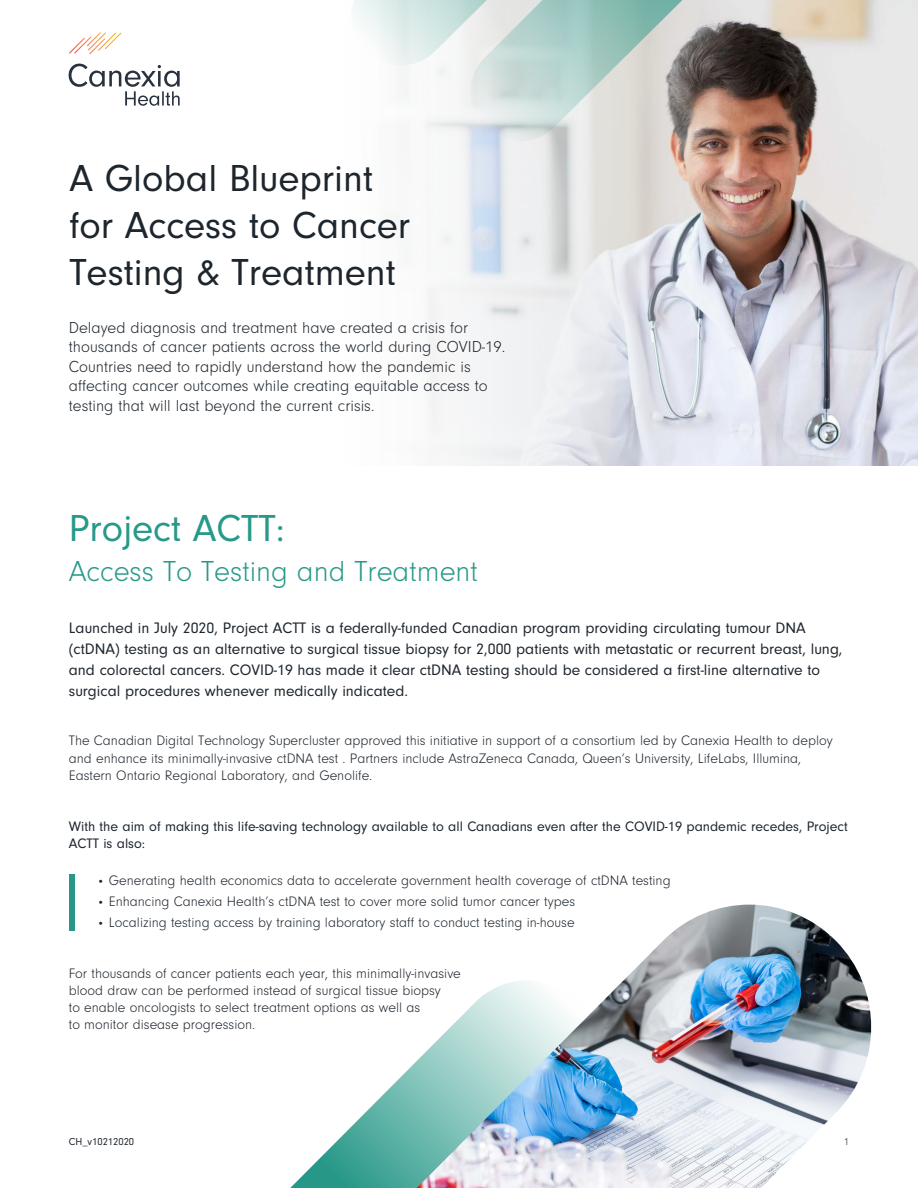
<style>
.page{position:relative;width:918px;height:1188px;background:#fff}
.page>*{position:absolute;margin:0;border:0;box-sizing:border-box;transform-origin:0 0}
.t1{font:39px/46.8px "Neuzeit Gro";color:#1d252d}
.t2{font:39px "Neuzeit Gro";color:#279989}
.t3{font:300 30px "Neuzeit Gro";color:#279989}
.t4{font:300 16.5px/19.5px "Neuzeit Gro";color:#1d252d}
.t5{font:15.75px/21px "Neuzeit Gro";color:#1d252d}
.t6{font:300 14.25px/17.1px "Neuzeit Gro";color:#1d252d}
.t7{font:14.25px/17.1px "Neuzeit Gro";color:#1d252d}
.t8{font:10.5px "Neuzeit Gro";color:#1d252d}
.t9{font:300 10.5px "Neuzeit Gro";color:#1d252d}
.s1{font-family:"Myriad Pro";font-weight:400}
</style>
<div class="page">
<svg style="left:68px;top:0;width:850px;height:465px"></svg>
<svg style="left:348px;top:0;width:334px;height:141px"></svg>
<img style="left:68px;top:372px;width:457px;height:94px">
<img style="left:68px;top:144px;width:529px;height:228px">
<svg style="left:69px;top:64px;width:111px;height:42px"></svg>
<svg style="left:69px;top:32px;width:52px;height:22px"></svg>
<svg style="left:290px;top:1061px;width:127px;height:127px"></svg>
<img style="left:417px;top:905px;width:455px;height:283px">
<div style="left:69px;top:874px;width:5px;height:56px;background:#279888"></div>
<h1 class="t1" style="left:69px;top:156px;width:342px">A Global Blueprint for Access to Cancer<br>Testing &amp; Treatment</h1>
<p class="t4" style="left:69px;top:318px;width:438px">Delayed diagnosis and treatment have created a crisis for thousands of cancer patients across the world during COVID-19.<br>Countries need to rapidly understand how the pandemic is affecting cancer outcomes while creating equitable access to testing that will last beyond the current crisis.</p>
<h1 class="t2" style="left:69px;top:507px;width:217px">Project ACTT:</h1>
<h2 class="t3" style="left:69px;top:555px;width:411px">Access To Testing and Treatment</h2>
<p class="t5" style="left:69px;top:618px;width:775px">Launched in July 2020, Project ACTT is a federally-funded Canadian program providing circulating tumour DNA (ctDNA) testing as an alternative to surgical tissue biopsy for 2,000 patients with metastatic or recurrent breast, lung, and colorectal cancers. COVID-19 has made it clear ctDNA testing should be considered a first-line alternative to surgical procedures whenever medically indicated.</p>
<p class="t6" style="left:69px;top:733px;width:765px">The Canadian Digital Technology Supercluster approved this initiative in support of a consortium led by Canexia Health to deploy and enhance its minimally-invasive ctDNA test . Partners include AstraZeneca Canada, Queen’s University, LifeLabs, Illumina,<br>Eastern Ontario Regional Laboratory, and Genolife.</p>
<p class="t7" style="left:69px;top:818px;width:780px">With the aim of making this life-saving technology available to all Canadians even after the COVID-19 pandemic recedes, Project<br>ACTT is also:</p>
<p class="t6" style="left:99px;top:872px;width:573px"><span class="s1">•</span> Generating health economics data to accelerate government health coverage of ctDNA testing</p>
<p class="t6" style="left:99px;top:893px;width:478px"><span class="s1">•</span> Enhancing Canexia Health’s ctDNA test to cover more solid tumor cancer types</p>
<p class="t6" style="left:99px;top:914px;width:477px"><span class="s1">•</span> Localizing testing access by training laboratory staff to conduct testing in-house</p>
<p class="t6" style="left:69px;top:965px;width:394px">For thousands of cancer patients each year, this minimally-invasive blood draw can be performed instead of surgical tissue biopsy<br>to enable oncologists to select treatment options as well as<br>to monitor disease progression.</p>
<p class="t8" style="left:69px;top:1136px;width:67px">CH_v10212020</p>
<p class="t9" style="left:844px;top:1136px;width:7px">1</p>
</div>
